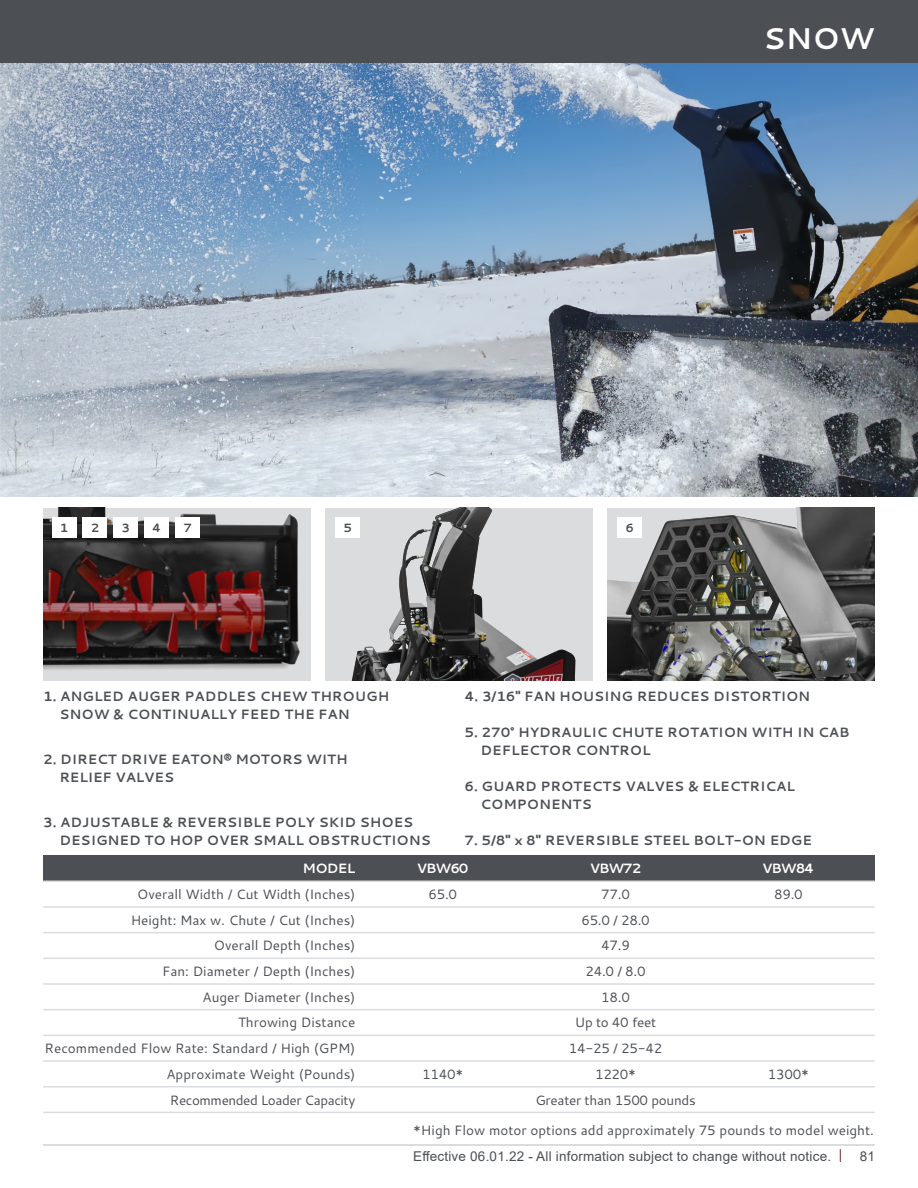
<style>
.page{position:relative;width:918px;height:1188px;background:#fff}
.page>*{position:absolute;margin:0;border:0;box-sizing:border-box;transform-origin:0 0}
.t1{font:700 30px "Cantarell";color:#fff}
.t2{font:700 13.5px/18px "Cantarell";color:#4c4f54}
.t3{font:13.5px "Cantarell";color:#4c4f54}
.t4{font:13.5px "Arial";letter-spacing:.015em;color:#4c4f54}
.t5{font:13.5px "Cantarell";letter-spacing:-.02em;color:#4c4f54}
.t6{font:13.5px "Cantarell";letter-spacing:-.03em;color:#4c4f54}
.t7{font:700 13.5px "Cantarell";letter-spacing:-.08em;color:#fff}
.t8{font:700 12px "Cantarell";color:#4c4f54}
.s1{color:#74262c}
</style>
<div class="page">
<img style="left:0;top:63px;width:918px;height:434px">
<img style="left:43px;top:508px;width:267px;height:172px">
<div style="left:52px;top:517px;width:24px;height:21px;background:#fff"></div>
<div style="left:83px;top:517px;width:24px;height:21px;background:#fff"></div>
<div style="left:114px;top:517px;width:24px;height:21px;background:#fff"></div>
<div style="left:145px;top:517px;width:24px;height:21px;background:#fff"></div>
<div style="left:175px;top:517px;width:25px;height:21px;background:#fff"></div>
<img style="left:325px;top:508px;width:268px;height:172px">
<div style="left:335px;top:517px;width:25px;height:21px;background:#fff"></div>
<img style="left:608px;top:508px;width:267px;height:172px">
<div style="left:617px;top:517px;width:25px;height:21px;background:#fff"></div>
<div style="left:43px;top:856px;width:832px;height:25px;background:#4c4f54"></div>
<hr style="left:43px;top:881px;width:832px;height:1px;background:#dbdcde">
<hr style="left:43px;top:906px;width:832px;height:2px;background:#dbdcde">
<hr style="left:43px;top:932px;width:832px;height:1px;background:#dbdcde">
<hr style="left:43px;top:958px;width:832px;height:1px;background:#dbdcde">
<hr style="left:43px;top:983px;width:832px;height:2px;background:#dbdcde">
<hr style="left:43px;top:1009px;width:832px;height:1px;background:#dbdcde">
<hr style="left:43px;top:1035px;width:832px;height:1px;background:#dbdcde">
<hr style="left:43px;top:1060px;width:832px;height:2px;background:#dbdcde">
<hr style="left:43px;top:1086px;width:832px;height:1px;background:#dbdcde">
<hr style="left:43px;top:1112px;width:832px;height:1px;background:#dbdcde">
<div style="left:0;top:0;width:918px;height:63px;background:#4c4f54"></div>
<hr style="left:43px;top:1145px;width:832px;height:1px;background:#dbdcde">
<h1 class="t1" style="left:763px;top:27px;width:113px">SNOW</h1>
<p class="t8" style="left:60px;top:523px;width:10px">1</p>
<p class="t8" style="left:91px;top:523px;width:10px">2</p>
<p class="t8" style="left:122px;top:523px;width:10px">3</p>
<p class="t8" style="left:152px;top:523px;width:11px">4</p>
<p class="t8" style="left:183px;top:523px;width:10px">7</p>
<p class="t8" style="left:343px;top:523px;width:10px">5</p>
<p class="t8" style="left:625px;top:523px;width:10px">6</p>
<p class="t2" style="left:59px;top:689px;width:331px;text-indent:-16px">1. ANGLED AUGER PADDLES CHEW THROUGH<br>SNOW &amp; CONTINUALLY FEED THE FAN</p>
<p class="t2" style="left:59px;top:752px;width:290px;text-indent:-16px">2. DIRECT DRIVE EATON® MOTORS WITH<br>RELIEF VALVES</p>
<p class="t2" style="left:59px;top:815px;width:373px;text-indent:-16px">3. ADJUSTABLE &amp; REVERSIBLE POLY SKID SHOES<br>DESIGNED TO HOP OVER SMALL OBSTRUCTIONS</p>
<p class="t2" style="left:464px;top:689px;width:347px">4. 3/16" FAN HOUSING REDUCES DISTORTION</p>
<p class="t2" style="left:481px;top:725px;width:371px;text-indent:-16px">5. 270° HYDRAULIC CHUTE ROTATION WITH IN CAB<br>DEFLECTOR CONTROL</p>
<p class="t2" style="left:481px;top:779px;width:316px;text-indent:-16px">6. GUARD PROTECTS VALVES &amp; ELECTRICAL<br>COMPONENTS</p>
<p class="t2" style="left:464px;top:833px;width:349px">7. 5/8" x 8" REVERSIBLE STEEL BOLT-ON EDGE</p>
<p class="t7" style="left:303px;top:863px;width:54px">MODEL</p>
<p class="t7" style="left:417px;top:863px;width:53px">VBW60</p>
<p class="t7" style="left:590px;top:863px;width:53px">VBW72</p>
<p class="t7" style="left:762px;top:863px;width:54px">VBW84</p>
<p class="t3" style="left:137px;top:889px;width:220px">Overall Width / Cut Width (Inches)</p>
<p class="t3" style="left:428px;top:889px;width:30px">65.0</p>
<p class="t3" style="left:601px;top:889px;width:30px">77.0</p>
<p class="t3" style="left:774px;top:889px;width:30px">89.0</p>
<p class="t3" style="left:131px;top:915px;width:226px">Height: Max w. Chute / Cut (Inches)</p>
<p class="t3" style="left:581px;top:915px;width:70px">65.0 / 28.0</p>
<p class="t3" style="left:214px;top:940px;width:143px">Overall Depth (Inches)</p>
<p class="t3" style="left:601px;top:940px;width:30px">47.9</p>
<p class="t3" style="left:162px;top:966px;width:195px">Fan: Diameter / Depth (Inches)</p>
<p class="t3" style="left:586px;top:966px;width:62px">24.0 / 8.0</p>
<p class="t3" style="left:203px;top:992px;width:154px">Auger Diameter (Inches)</p>
<p class="t3" style="left:601px;top:992px;width:30px">18.0</p>
<p class="t3" style="left:238px;top:1018px;width:119px">Throwing Distance</p>
<p class="t5" style="left:575px;top:1018px;width:83px">Up to 40 feet</p>
<p class="t3" style="left:45px;top:1043px;width:312px">Recommended Flow Rate: Standard / High (GPM)</p>
<p class="t3" style="left:569px;top:1043px;width:95px">14-25 / 25-42</p>
<p class="t3" style="left:167px;top:1069px;width:190px">Approximate Weight (Pounds)</p>
<p class="t3" style="left:422px;top:1069px;width:43px">1140*</p>
<p class="t3" style="left:595px;top:1069px;width:43px">1220*</p>
<p class="t3" style="left:768px;top:1069px;width:43px">1300*</p>
<p class="t6" style="left:170px;top:1095px;width:187px">Recommended Loader Capacity</p>
<p class="t5" style="left:535px;top:1095px;width:162px">Greater than 1500 pounds</p>
<p class="t3" style="left:413px;top:1125px;width:462px">*High Flow motor options add approximately 75 pounds to model weight.</p>
<p class="t4" style="left:413px;top:1151px;width:431px">Effective 06.01.22 - All information subject to change without notice. <span class="s1">|</span></p>
<p class="t4" style="left:860px;top:1151px;width:17px">81</p>
</div>
